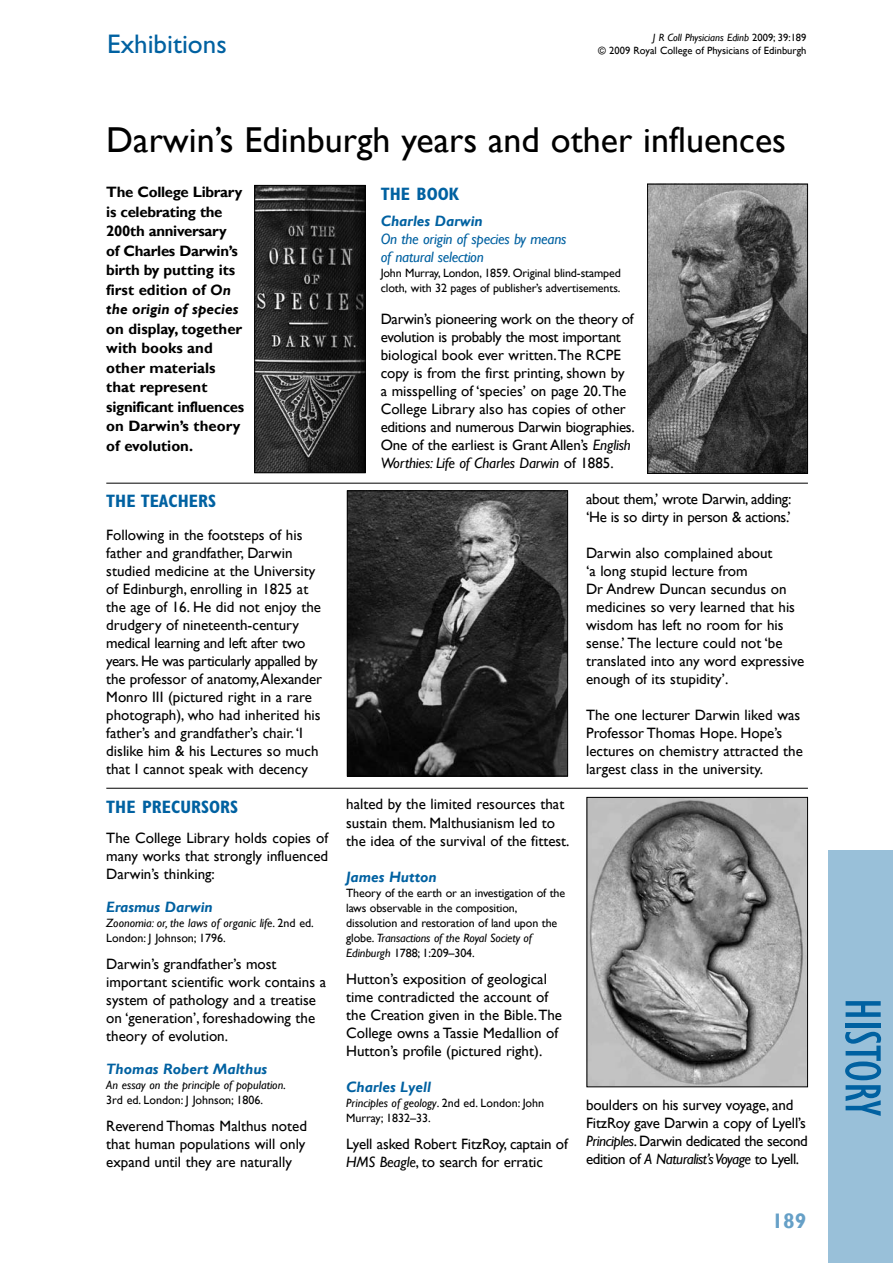
<style>
.page{position:relative;width:893px;height:1263px;background:#fff}
.page>*{position:absolute;margin:0;border:0;box-sizing:border-box;transform-origin:0 0}
.t1{font:condensed 52.5px "Gill Sans";color:#0061a1}
.t2{font:36px "Gill Sans";color:#000}
.t3{font:27px "Gill Sans";color:#0061a1}
.t4{font:700 21px "Gill Sans";color:#66a0c7}
.t5{font:700 condensed 18px "Gill Sans";color:#0061a1}
.t6{font:15px/18px "Gill Sans";color:#000}
.t7{font:700 15px/19.5px "Gill Sans";letter-spacing:-.01em;color:#000}
.t8{font:italic 700 15px "Gill Sans";color:#0061a1}
.t9{font:15px/18px "Gill Sans";letter-spacing:-.02em;color:#000}
.t10{font:italic 15px/18px "Gill Sans";letter-spacing:-.015em;color:#0061a1}
.t11{font:12px/15px "Gill Sans";letter-spacing:-.01em;color:#000}
.t12{font:italic 12px/15px "Gill Sans";color:#000}
.t13{font:10.5px/12.6px "Gill Sans";color:#000;text-align:right}
.s1{font-style:italic}
.s2{font-style:normal}
</style>
<div class="page">
<div style="left:829px;top:850px;width:64px;height:413px;background:#99c0d9"></div>
<img style="left:649px;top:186px;width:157px;height:286px">
<div style="left:647px;top:184px;width:161px;height:290px;border:1px solid #000"></div>
<img style="left:256px;top:187px;width:108px;height:284px">
<div style="left:254px;top:185px;width:112px;height:288px;border:1px solid #000"></div>
<hr style="left:106px;top:483px;width:702px;height:1px;background:#000">
<img style="left:349px;top:492px;width:217px;height:282px">
<div style="left:347px;top:490px;width:221px;height:286px;border:1px solid #000"></div>
<img style="left:589px;top:799px;width:217px;height:286px">
<div style="left:587px;top:797px;width:221px;height:290px;border:1px solid #000"></div>
<hr style="left:106px;top:788px;width:702px;height:1px;background:#000">
<h3 class="t3" style="left:107px;top:29px;width:121px">Exhibitions</h3>
<p class="t13" style="left:598px;top:32px;width:210px"><span class="s1">J R Coll Physicians Edinb</span> 2009; 39:189<br>© 2009 Royal College of Physicians of Edinburgh</p>
<h2 class="t2" style="left:106px;top:119px;width:681px">Darwin’s Edinburgh years and other influences</h2>
<p class="t7" style="left:106px;top:183px;width:138px">The College Library is celebrating the<br>200th anniversary of Charles Darwin’s birth by putting its first edition of <span class="s1">On the origin of species</span></p>
<p class="t7" style="left:106px;top:319px;width:139px">on display, together with books and other materials that represent significant influences on Darwin’s theory of evolution.</p>
<p class="t5" style="left:106px;top:490px;width:111px">THE TEACHERS</p>
<p class="t6" style="left:106px;top:526px;width:217px">Following in the footsteps of his father and grandfather, Darwin studied medicine at the University of Edinburgh, enrolling in 1825 at the age of 16. He did not enjoy the drudgery of nineteenth-century medical learning and left after two years. He was particularly appalled by the professor of anatomy, Alexander Monro III (pictured right in a rare photograph), who had inherited his father’s and grandfather’s chair. ‘I dislike him &amp; his Lectures so much that I cannot speak with decency</p>
<p class="t5" style="left:106px;top:796px;width:133px">THE PRECURSORS</p>
<p class="t6" style="left:106px;top:829px;width:223px;text-align:justify">The College Library holds copies of many works that strongly influenced Darwin’s thinking:</p>
<p class="t8" style="left:106px;top:898px;width:108px">Erasmus Darwin</p>
<p class="t12" style="left:106px;top:915px;width:209px">Zoonomia: or, the laws of organic life<span class="s2">. 2nd ed.<br>London: J Johnson; 1796.</span></p>
<p class="t6" style="left:106px;top:955px;width:221px">Darwin’s grandfather’s most important scientific work contains a system of pathology and a treatise on ‘generation’, foreshadowing the theory of evolution.</p>
<p class="t8" style="left:106px;top:1060px;width:162px">Thomas Robert Malthus</p>
<p class="t12" style="left:106px;top:1077px;width:181px">An essay on the principle of population<span class="s2">.<br>3rd ed. London: J Johnson; 1806.</span></p>
<p class="t6" style="left:106px;top:1117px;width:202px;text-align:justify">Reverend Thomas Malthus noted that human populations will only expand until they are naturally</p>
<p class="t5" style="left:381px;top:183px;width:80px">THE BOOK</p>
<p class="t8" style="left:381px;top:212px;width:104px">Charles Darwin</p>
<p class="t10" style="left:381px;top:230px;width:187px">On the origin of species by means of natural selection</p>
<p class="t11" style="left:381px;top:266px;width:242px">John Murray, London, 1859. Original blind-stamped cloth, with 32 pages of publisher’s advertisements.</p>
<p class="t6" style="left:381px;top:310px;width:255px">Darwin’s pioneering work on the theory of evolution is probably the most important biological book ever written. The RCPE copy is from the first printing, shown by a misspelling of ‘species’ on page 20. The College Library also has copies of other editions and numerous Darwin biographies.<br>One of the earliest is Grant Allen’s <span class="s1">English Worthies: Life of Charles Darwin</span> of 1885.</p>
<p class="t6" style="left:346px;top:796px;width:225px">halted by the limited resources that sustain them. Malthusianism led to the idea of the survival of the fittest.</p>
<p class="t8" style="left:346px;top:868px;width:92px">James Hutton</p>
<p class="t11" style="left:346px;top:885px;width:221px">Theory of the earth or an investigation of the laws observable in the composition, dissolution and restoration of land upon the globe. <span class="s1">Transactions of the Royal Society of Edinburgh</span> 1788; 1:209–304.</p>
<p class="t6" style="left:346px;top:970px;width:217px">Hutton’s exposition of geological time contradicted the account of the Creation given in the Bible. The College owns a Tassie Medallion of Hutton’s profile (pictured right).</p>
<p class="t8" style="left:346px;top:1078px;width:86px">Charles Lyell</p>
<p class="t11" style="left:346px;top:1095px;width:200px"><span class="s1">Principles of geology</span>. 2nd ed. London: John<br>Murray; 1832–33.</p>
<p class="t6" style="left:346px;top:1135px;width:223px">Lyell asked Robert FitzRoy, captain of<br><span class="s1">HMS Beagle</span>, to search for erratic</p>
<p class="t9" style="left:586px;top:490px;width:207px">about them,’ wrote Darwin, adding: ‘He is so dirty in person &amp; actions.’</p>
<p class="t6" style="left:586px;top:544px;width:220px">Darwin also complained about<br>‘a long stupid lecture from<br>Dr Andrew Duncan secundus on medicines so very learned that his wisdom has left no room for his sense.’ The lecture could not ‘be translated into any word expressive enough of its stupidity’.</p>
<p class="t6" style="left:586px;top:706px;width:218px">The one lecturer Darwin liked was Professor Thomas Hope. Hope’s lectures on chemistry attracted the largest class in the university.</p>
<p class="t6" style="left:586px;top:1096px;width:223px">boulders on his survey voyage, and FitzRoy gave Darwin a copy of Lyell’s <span class="s1">Principles</span>. Darwin dedicated the second edition of <span class="s1">A Naturalist’s Voyage</span> to Lyell.</p>
<h3 class="t4" style="left:772px;top:1208px;width:36px">189</h3>
<h1 class="t1" style="left:894px;top:998px;width:120px;rotate:90deg">history</h1>
</div>
